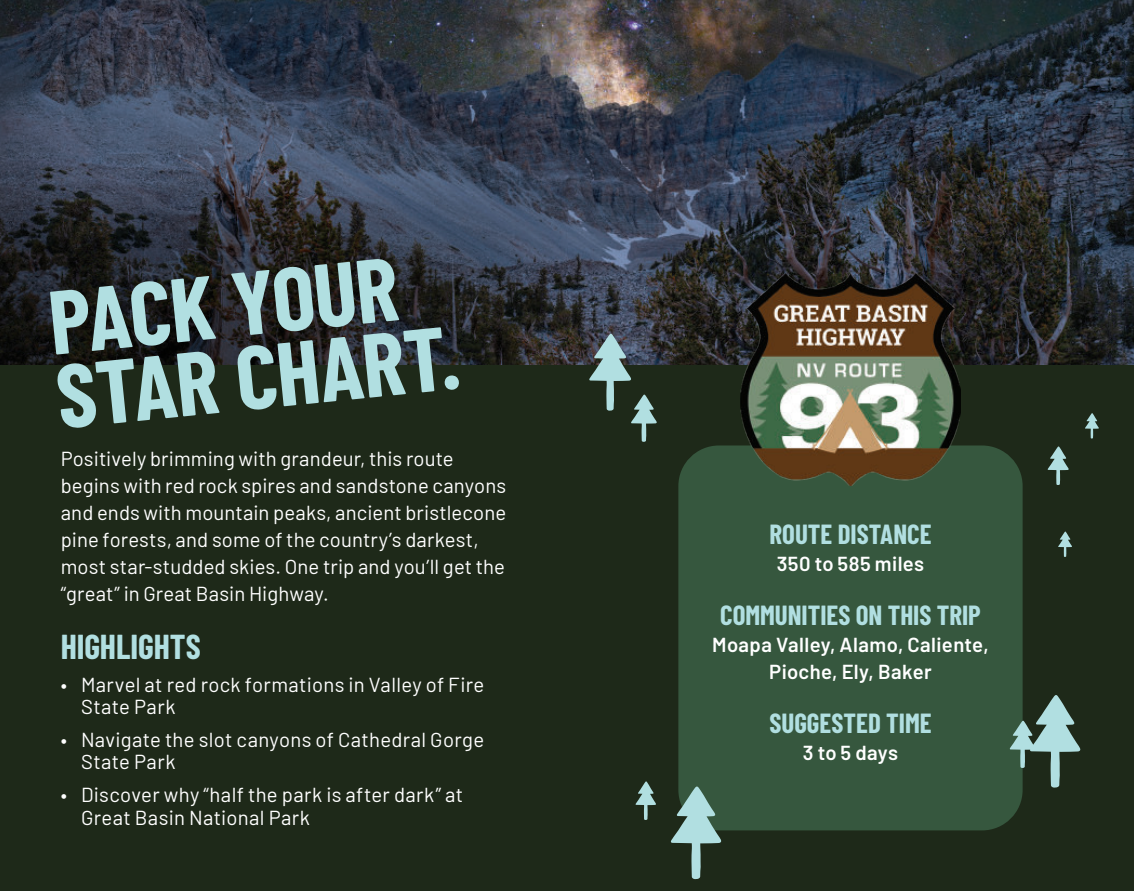
<style>
.page{position:relative;width:1134px;height:891px;background:#1e2919}
.page>*{position:absolute;margin:0;border:0;box-sizing:border-box;transform-origin:0 0}
.t1{font:700 90px/74.5px "Barlow Condensed";color:#b1dfe1}
.t2{font:700 33.75px "Barlow Condensed";letter-spacing:-.005em;color:#b1dfe1}
.t3{font:700 27px "Barlow Condensed";color:#b1dfe1}
.t4{font:20.25px/27px "Barlow";letter-spacing:.01em;color:#fff}
.t5{font:600 20.25px/27px "Barlow";letter-spacing:.02em;color:#fff;text-align:center}
</style>
<div class="page">
<img style="left:567px;top:0;width:567px;height:364px">
<svg style="left:0;top:0;width:567px;height:364px;background:#303540"></svg>
<div style="left:678px;top:445px;width:345px;height:385px;background:#36573e;border-radius:41px"></div>
<svg style="left:671px;top:786px;width:50px;height:93px"></svg>
<svg style="left:636px;top:781px;width:20px;height:39px"></svg>
<svg style="left:1048px;top:446px;width:21px;height:39px"></svg>
<svg style="left:1085px;top:413px;width:14px;height:26px"></svg>
<svg style="left:1058px;top:531px;width:14px;height:26px"></svg>
<svg style="left:1010px;top:694px;width:70px;height:94px"></svg>
<svg style="left:589px;top:333px;width:68px;height:109px"></svg>
<img style="left:740px;top:274px;width:221px;height:212px">
<h1 class="t1" style="left:46px;top:295px;width:406px;rotate:-6deg">PACK YOUR<br>STAR CHART.</h1>
<p class="t4" style="left:61px;top:447px;width:447px">Positively brimming with grandeur, this route begins with red rock spires and sandstone canyons and ends with mountain peaks, ancient bristlecone pine forests, and some of the country’s darkest, most star-studded skies. One trip and you’ll get the “great” in Great Basin Highway.</p>
<h2 class="t2" style="left:61px;top:635px;width:142px">HIGHLIGHTS</h2>
<p class="t4" style="left:81px;top:675px;width:405px;line-height:22.5px;text-indent:-20px">• Marvel at red rock formations in Valley of Fire<br>State Park</p>
<p class="t4" style="left:81px;top:730px;width:405px;line-height:22.5px;text-indent:-20px">• Navigate the slot canyons of Cathedral Gorge<br>State Park</p>
<p class="t4" style="left:81px;top:785px;width:384px;line-height:22.5px;text-indent:-20px">• Discover why “half the park is after dark” at<br>Great Basin National Park</p>
<h3 class="t3" style="left:769px;top:524px;width:164px">ROUTE DISTANCE</h3>
<p class="t5" style="left:777px;top:552px;width:149px">350 to 585 miles</p>
<h3 class="t3" style="left:720px;top:605px;width:262px">COMMUNITIES ON THIS TRIP</h3>
<p class="t5" style="left:712px;top:633px;width:278px">Moapa Valley, Alamo, Caliente,<br>Pioche, Ely, Baker</p>
<h3 class="t3" style="left:769px;top:713px;width:164px">SUGGESTED TIME</h3>
<p class="t5" style="left:803px;top:741px;width:97px">3 to 5 days</p>
</div>
